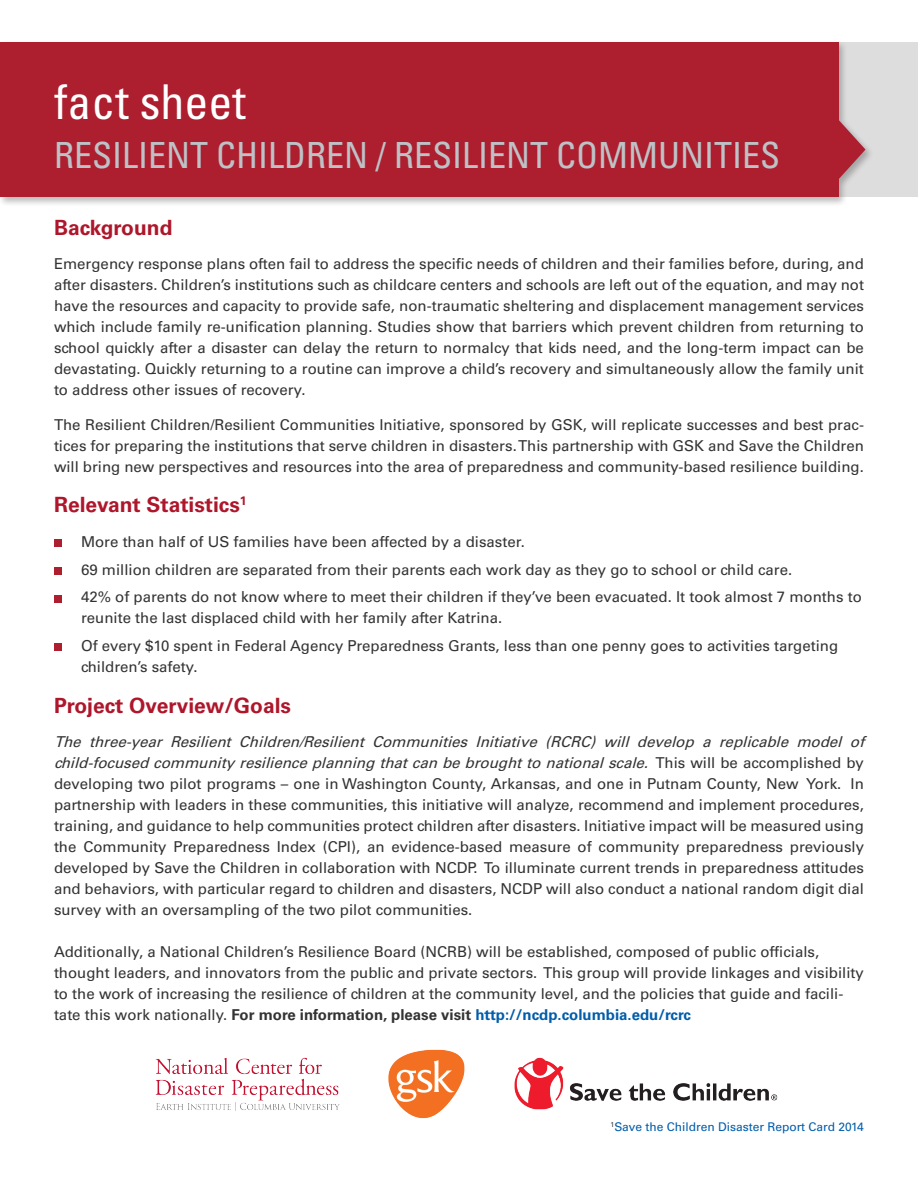
<style>
.page{position:relative;width:918px;height:1188px;background:#fff}
.page>*{position:absolute;margin:0;border:0;box-sizing:border-box;transform-origin:0 0}
.Chapter_Title_-Left{font:condensed 48px "Univers LT Std";color:#fff}
.Chapter_Title_-Left-2{font:condensed 36px "Univers LT Std";color:#bdc2c6}
.Body_Text{font:700 21px "Univers LT Std";color:#ae172b}
.Body_Text-2{font:15px/21px "Univers LT Std";color:#323332;text-align:justify}
.bullets{font:15px/21px "Univers LT Std";color:#323332}
.Body_Text-3{font:12px "Univers LT Std";color:#015dab}
.s1{font-style:italic}
.s2{font-weight:700}
.s3{font-weight:700;color:#015dab}
</style>
<div class="page">
<div style="left:1px;top:42px;width:917px;height:155px;background:#deddde"></div>
<div style="left:0;top:40px;width:875px;height:167px;background:#231f20;opacity:.3"></div>
<div style="left:0;top:42px;width:838px;height:155px;background:#ad1e2f"></div>
<svg style="left:838px;top:117px;width:28px;height:65px"></svg>
<div style="left:54px;top:539px;width:8px;height:8px;background:#ad1e2f"></div>
<div style="left:54px;top:567px;width:8px;height:8px;background:#ad1e2f"></div>
<div style="left:54px;top:595px;width:8px;height:7px;background:#ad1e2f"></div>
<div style="left:54px;top:643px;width:8px;height:8px;background:#ad1e2f"></div>
<img style="left:155px;top:1049px;width:623px;height:70px">
<p class="Chapter_Title_-Left" style="left:54px;top:72px;width:194px">fact sheet</p>
<p class="Chapter_Title_-Left-2" style="left:54px;top:133px;width:728px">RESILIENT CHILDREN / RESILIENT COMMUNITIES</p>
<p class="Body_Text" style="left:54px;top:215px;width:120px">Background</p>
<p class="Body_Text-2" style="left:54px;top:254px;width:812px">Emergency response plans often fail to address the specific needs of children and their families before, during, and after disasters. Children’s institutions such as childcare centers and schools are left out of the equation, and may not have the resources and capacity to provide safe, non-traumatic sheltering and displacement management services which include family re-unification planning. Studies show that barriers which prevent children from returning to school quickly after a disaster can delay the return to normalcy that kids need, and the long-term impact can be devastating. Quickly returning to a routine can improve a child’s recovery and simultaneously allow the family unit to address other issues of recovery.</p>
<p class="Body_Text-2" style="left:54px;top:414px;width:811px">The Resilient Children/Resilient Communities Initiative, sponsored by GSK, will replicate successes and best prac&shy;tices for preparing the institutions that serve children in disasters. This partnership with GSK and Save the Children will bring new perspectives and resources into the area of preparedness and community-based resilience building.</p>
<p class="Body_Text" style="left:54px;top:493px;width:194px">Relevant Statistics<sup>1</sup></p>
<p class="bullets" style="left:81px;top:531px;width:445px">More than half of US families have been affected by a disaster.</p>
<p class="bullets" style="left:81px;top:559px;width:713px">69 million children are separated from their parents each work day as they go to school or child care.</p>
<p class="bullets" style="left:81px;top:587px;width:782px">42% of parents do not know where to meet their children if they’ve been evacuated. It took almost 7 months to reunite the last displaced child with her family after Katrina.</p>
<p class="bullets" style="left:81px;top:635px;width:759px">Of every $10 spent in Federal Agency Preparedness Grants, less than one penny goes to activities targeting children’s safety.</p>
<p class="Body_Text" style="left:54px;top:693px;width:239px">Project Overview/Goals</p>
<p class="Body_Text-2" style="left:54px;top:731px;width:816px;text-align:left"><span class="s1">The three-year Resilient Children/Resilient Communities Initiative (RCRC) will develop a replicable model of child-focused communityresilienceplanning thatcan bebroughtto nationalscale.</span> T h i s w i l l b e a c c o m p l i s h e d b y developing two pilot programs – one in Washington County, Arkansas, and one in Putnam County, New York. In partnership with leaders in these communities, this initiative will analyze, recommend and implement procedures, training, and guidance to help communities protect children after disasters. Initiative impact will be measured using the Community Preparedness Index (CPI), an evidence-based measure of community preparedness previously developed by Save the Children in collaboration with NCDP. To illuminate current trends in preparedness attitudes and behaviors, with particular regard to children and disasters, NCDP will also conduct a national random digit dial survey with an oversampling of the two pilot communities.</p>
<p class="Body_Text-2" style="left:54px;top:941px;width:811px;text-align:left">Additionally, a National Children’s Resilience Board (NCRB) will be established, composed of public officials, thought leaders, and innovators from the public and private sectors. This group will provide linkages and visibility to the work of increasing the resilience of children at the community level, and the policies that guide and facili&shy;tate this work nationally. <span class="s2">For more information, please visit</span> <span class="s3">http://ncdp.columbia.edu/rcrc</span></p>
<p class="Body_Text-3" style="left:611px;top:1120px;width:255px"><sup>1</sup>Save the Children Disaster Report Card 2014</p>
</div>
